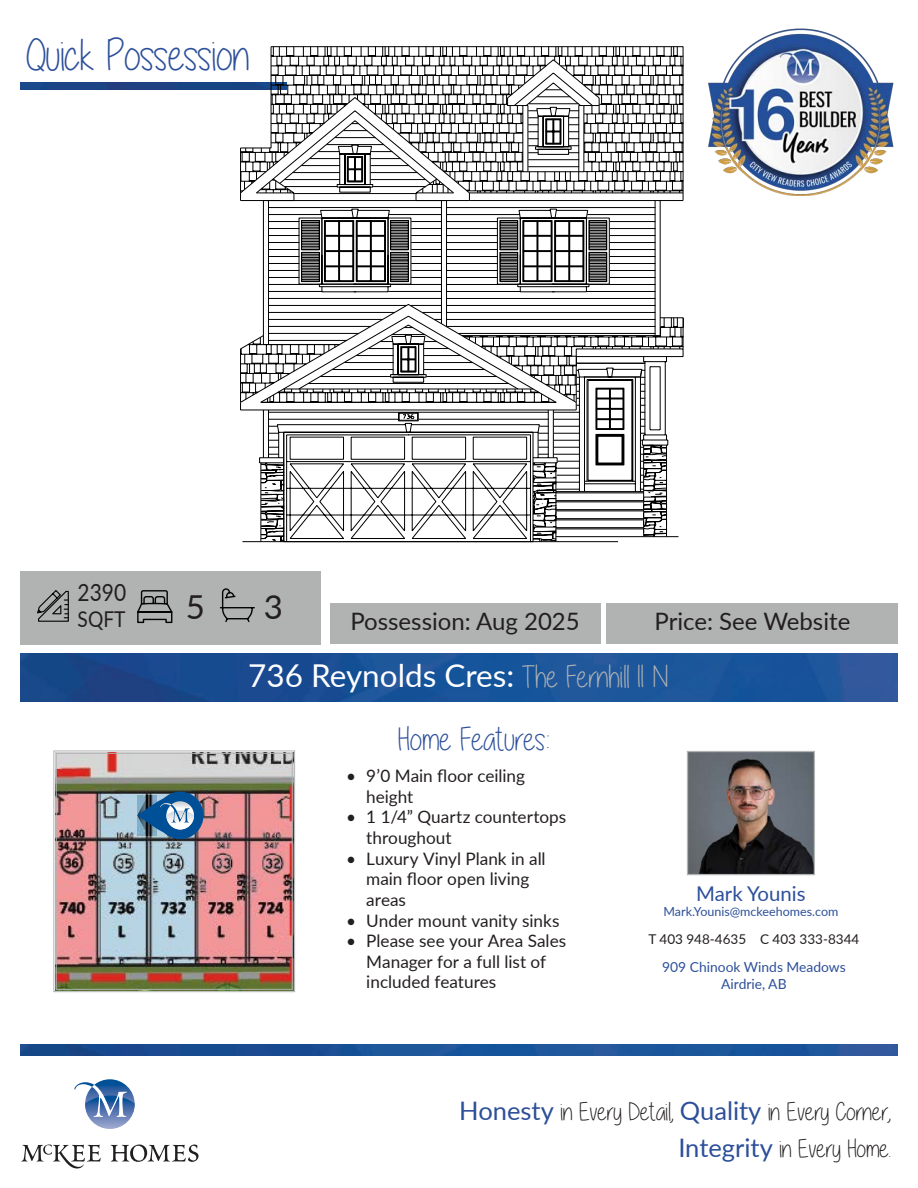
<style>
.page{position:relative;width:918px;height:1188px;background:#fff}
.page>*{position:absolute;margin:0;border:0;box-sizing:border-box;transform-origin:0 0}
.t1{font:45px "Alittlesunshine";color:#2c4f99}
.t2{font:33px "Alittlesunshine";color:#2c4f99}
.t3{font:33px "Lato";color:#231f20}
.t4{font:31.5px "Lato";color:#fff}
.t5{font:25.5px/36.5px "Alittlesunshine";color:#231f20;text-align:right}
.t6{font:24px "Lato";color:#231f20}
.t7{font:23.85px "Lato";color:#231f20;scale:.88 1}
.t8{font:21.75px "Lato";color:#231f20;scale:.88 1}
.t9{font:20.4px "Lato";color:#2c4f99}
.t10{font:17.25px/20.5px "Lato";color:#231f20}
.t11{font:13.8px/16.6px "Lato";color:#2c4f99;text-align:center}
.t12{font:13.5px "Lato";color:#231f20}
.t13{font:12.45px "Lato";color:#2c4f99}
.s1{font-family:"Alittlesunshine";color:#b1b3b3}
.s2{font-family:"Lato";color:#2c4f99}
</style>
<div class="page">
<img style="left:20px;top:654px;width:878px;height:47px">
<div style="left:20px;top:571px;width:301px;height:73px;background:#b1b3b3"></div>
<svg style="left:37px;top:590px;width:32px;height:32px"></svg>
<svg style="left:137px;top:590px;width:35px;height:33px"></svg>
<svg style="left:220px;top:588px;width:35px;height:34px"></svg>
<svg style="left:330px;top:603px;width:554px;height:1px"></svg>
<div style="left:330px;top:604px;width:271px;height:40px;background:#b1b3b3"></div>
<div style="left:606px;top:604px;width:292px;height:40px;background:#b1b3b3"></div>
<img style="left:708px;top:28px;width:186px;height:168px">
<div style="left:20px;top:82px;width:220px;height:7px;background:#1d4484"></div>
<img style="left:20px;top:1045px;width:878px;height:11px">
<svg style="left:21px;top:1145px;width:80px;height:24px"></svg>
<svg style="left:110px;top:1145px;width:89px;height:17px"></svg>
<svg style="left:74px;top:1079px;width:61px;height:50px"></svg>
<img style="left:689px;top:753px;width:124px;height:120px">
<div style="left:687px;top:751px;width:128px;height:124px;border:1px solid #b1b3b3"></div>
<img style="left:53px;top:750px;width:242px;height:242px">
<div style="left:56px;top:753px;width:236px;height:237px;border:1px solid #b1b3b3"></div>
<div style="left:157px;top:792px;width:47px;height:47px;background:#005098;border-radius:50%"></div>
<svg style="left:137px;top:796px;width:57px;height:39px"></svg>
<svg style="left:259px;top:411px;width:420px;height:131px"></svg>
<hr style="left:242px;top:541px;width:376px;height:1px;background:#000">
<hr style="left:556px;top:536px;width:122px;height:1px;background:#000">
<svg style="left:600px;top:46px;width:84px;height:365px"></svg>
<svg style="left:270px;top:46px;width:330px;height:13px"></svg>
<svg style="left:240px;top:59px;width:421px;height:399px"></svg>
<svg style="left:240px;top:303px;width:444px;height:100px"></svg>
<svg style="left:240px;top:335px;width:24px;height:15px"></svg>
<svg style="left:299px;top:107px;width:345px;height:430px"></svg>
<h1 class="t1" style="left:26px;top:31px;width:225px">Quick Possession</h1>
<p class="t7" style="left:78px;top:575px;width:57px">2390</p>
<p class="t8" style="left:78px;top:603px;width:56px">SQFT</p>
<p class="t3" style="left:186px;top:583px;width:21px">5</p>
<p class="t3" style="left:264px;top:583px;width:21px">3</p>
<p class="t6" style="left:350px;top:604px;width:231px">Possession: Aug 2025</p>
<h3 class="t6" style="left:655px;top:604px;width:197px">Price: See Website</h3>
<p class="t4" style="left:248px;top:653px;width:421px">736 Reynolds Cres: <span class="s1">The Fernhill II N</span></p>
<h2 class="t2" style="left:398px;top:722px;width:153px">Home Features:</h2>
<p class="t10" style="left:366px;top:765px;width:160px;text-indent:-20px">• 9’0 Main floor ceiling height</p>
<p class="t10" style="left:366px;top:806px;width:201px;text-indent:-20px">• 1 1/4” Quartz countertops throughout</p>
<p class="t10" style="left:366px;top:847px;width:181px;text-indent:-20px">• Luxury Vinyl Plank in all main floor open living areas</p>
<p class="t10" style="left:346px;top:909px;width:215px">• Under mount vanity sinks</p>
<p class="t10" style="left:366px;top:930px;width:201px;text-indent:-20px">• Please see your Area Sales<br>Manager for a full list of included features</p>
<p class="t9" style="left:696px;top:879px;width:111px">Mark Younis</p>
<p class="t13" style="left:663px;top:902px;width:176px">Mark.Younis@mckeehomes.com</p>
<p class="t12" style="left:649px;top:929px;width:212px">T 403 948-4635 C 403 333-8344</p>
<p class="t11" style="left:662px;top:958px;width:185px">909 Chinook Winds Meadows<br>Airdrie, AB</p>
<h3 class="t5" style="left:459px;top:1094px;width:433px"><span class="s2">Honesty</span> in Every Detail, <span class="s2">Quality</span> in Every Corner,<br><span class="s2">Integrity</span> in Every Home.</h3>
</div>
